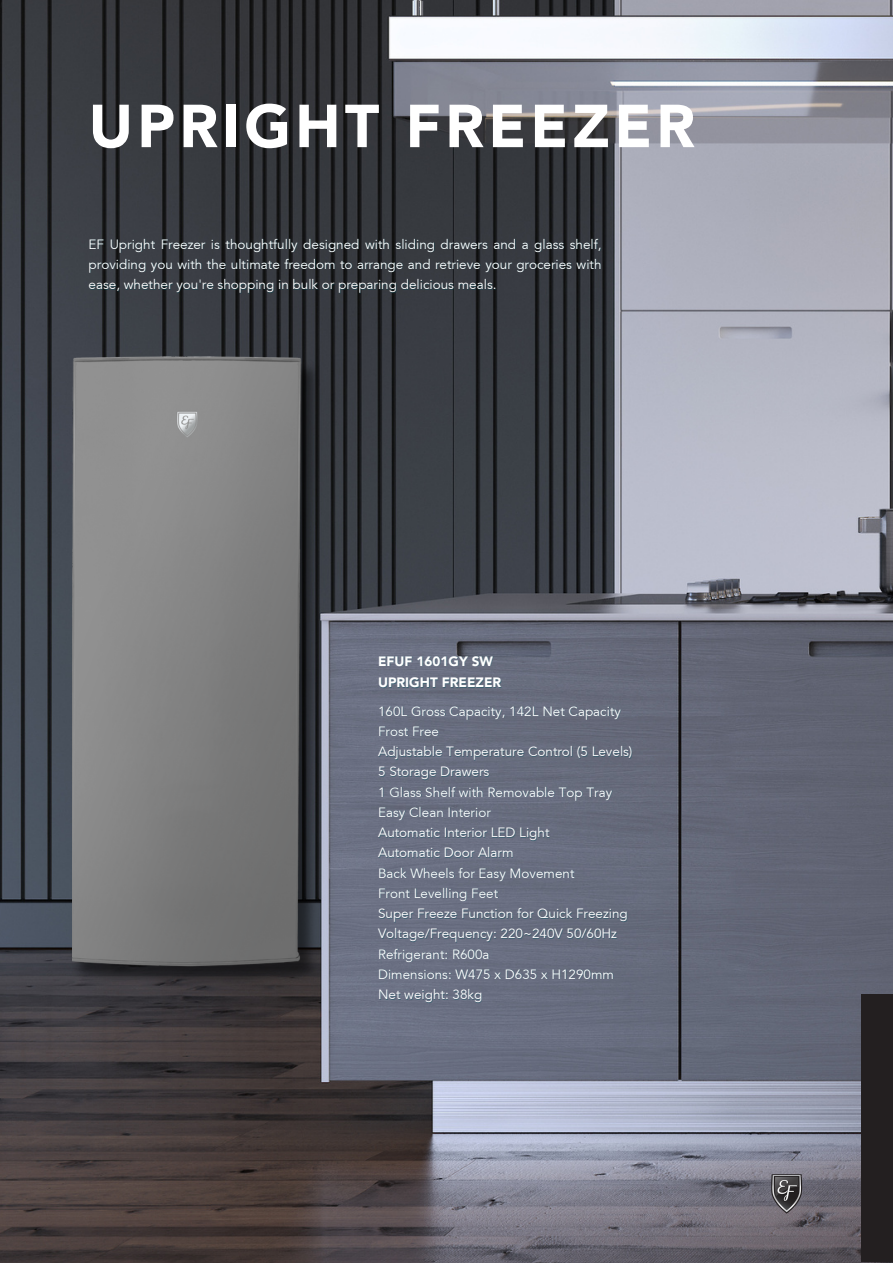
<style>
.page{position:relative;width:893px;height:1264px;background:#fff}
.page>*{position:absolute;margin:0;border:0;box-sizing:border-box;transform-origin:0 0}
.t1{font:900 60px "Avenir LT Std";letter-spacing:.07em;color:#fff}
.t2{font:13.5px/20.2px "Avenir";color:#fff;text-align:justify}
.t3{font:900 13.5px "Avenir LT Std";color:#fff}
</style>
<div class="page">
<img style="left:0;top:0;width:892px;height:1262px">
<img style="left:72px;top:344px;width:250px;height:659px">
<div style="left:861px;top:994px;width:31px;height:268px;background:#231f20"></div>
<img style="left:770px;top:1173px;width:32px;height:41px">
<p class="t1" style="left:89px;top:102px;width:608px">UPRIGHT FREEZER</p>
<p class="t2" style="left:89px;top:234px;width:514px">EF Upright Freezer is thoughtfully designed with sliding drawers and a glass shelf, providing you with the ultimate freedom to arrange and retrieve your groceries with ease, whether you're shopping in bulk or preparing delicious meals.</p>
<p class="t3" style="left:378px;top:655px;width:116px">EFUF 1601GY SW</p>
<p class="t3" style="left:378px;top:676px;width:125px">UPRIGHT FREEZER</p>
<p class="t2" style="left:378px;top:701px;width:244px">160L Gross Capacity, 142L Net Capacity</p>
<p class="t2" style="left:378px;top:721px;width:62px">Frost Free</p>
<p class="t2" style="left:378px;top:741px;width:256px">Adjustable Temperature Control (5 Levels)</p>
<p class="t2" style="left:378px;top:762px;width:113px">5 Storage Drawers</p>
<p class="t2" style="left:378px;top:782px;width:236px">1 Glass Shelf with Removable Top Tray</p>
<p class="t2" style="left:378px;top:802px;width:114px">Easy Clean Interior</p>
<p class="t2" style="left:378px;top:822px;width:173px">Automatic Interior LED Light</p>
<p class="t2" style="left:378px;top:842px;width:137px">Automatic Door Alarm</p>
<p class="t2" style="left:378px;top:863px;width:198px">Back Wheels for Easy Movement</p>
<p class="t2" style="left:378px;top:883px;width:122px">Front Levelling Feet</p>
<p class="t2" style="left:378px;top:903px;width:251px">Super Freeze Function for Quick Freezing</p>
<p class="t2" style="left:378px;top:923px;width:240px">Voltage/Frequency: 220~240V 50/60Hz</p>
<p class="t2" style="left:378px;top:944px;width:113px">Refrigerant: R600a</p>
<p class="t2" style="left:378px;top:964px;width:237px">Dimensions: W475 x D635 x H1290mm</p>
<p class="t2" style="left:378px;top:984px;width:106px">Net weight: 38kg</p>
</div>
